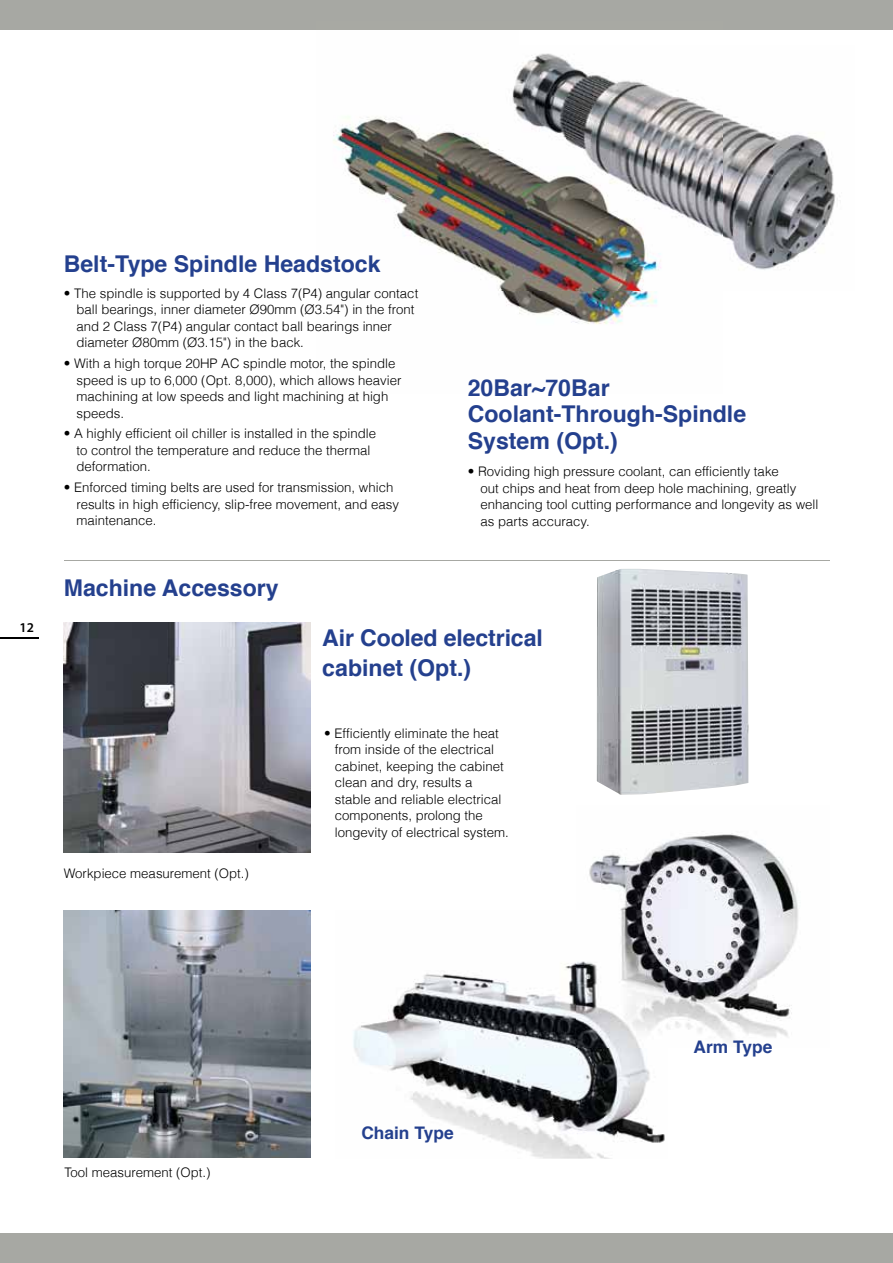
<style>
.page{position:relative;width:893px;height:1263px;background:#fff}
.page>*{position:absolute;margin:0;border:0;box-sizing:border-box;transform-origin:0 0}
.t1{font:700 23.1px/26.7px "Helvetica";color:#24408e}
.t2{font:700 17.4px "Helvetica";color:#24408e}
.t3{font:600 13.5px "Myriad Pro";color:#000}
.t4{font:300 13.2px/16.5px "Helvetica";color:#000}
</style>
<div class="page">
<div style="left:0;top:0;width:893px;height:30px;background:#a7a8a3"></div>
<div style="left:0;top:1233px;width:893px;height:30px;background:#a7a8a3"></div>
<hr style="left:64px;top:560px;width:765px;height:1px;background:#a7a8a3">
<img style="left:333px;top:116px;width:186px;height:192px">
<img style="left:519px;top:290px;width:139px;height:35px">
<img style="left:489px;top:53px;width:347px;height:237px">
<img style="left:64px;top:623px;width:246px;height:230px">
<img style="left:64px;top:910px;width:246px;height:247px">
<img style="left:597px;top:569px;width:151px;height:226px">
<img style="left:589px;top:833px;width:209px;height:209px">
<img style="left:353px;top:963px;width:312px;height:195px">
<img style="left:576px;top:910px;width:92px;height:137px">
<hr style="left:0;top:637px;width:38px;height:1px;background:#000">
<p class="t3" style="left:20px;top:619px;width:16px">12</p>
<h1 class="t1" style="left:64px;top:250px;width:318px">Belt-Type Spindle Headstock</h1>
<p class="t4" style="left:77px;top:285px;width:343px;text-indent:-13px">• The spindle is supported by 4 Class 7(P4) angular contact ball bearings, inner diameter Ø90mm (Ø3.54") in the front and 2 Class 7(P4) angular contact ball bearings inner diameter Ø80mm (Ø3.15") in the back.</p>
<p class="t4" style="left:77px;top:355px;width:326px;text-indent:-13px">• With a high torque 20HP AC spindle motor, the spindle speed is up to 6,000 (Opt. 8,000), which allows heavier machining at low speeds and light machining at high speeds.</p>
<p class="t4" style="left:77px;top:425px;width:301px;text-indent:-13px">• A highly efficient oil chiller is installed in the spindle to control the temperature and reduce the thermal deformation.</p>
<p class="t4" style="left:77px;top:479px;width:324px;text-indent:-13px">• Enforced timing belts are used for transmission, which results in high efficiency, slip-free movement, and easy maintenance.</p>
<h1 class="t1" style="left:64px;top:575px;width:216px">Machine Accessory</h1>
<h1 class="t1" style="left:468px;top:374px;width:280px">20Bar~70Bar<br>Coolant-Through-Spindle<br>System (Opt.)</h1>
<p class="t4" style="left:480px;top:463px;width:339px;text-indent:-13px">• Roviding high pressure coolant, can efficiently take<br>out chips and heat from deep hole machining, greatly enhancing tool cutting performance and longevity as well as parts accuracy.</p>
<h1 class="t1" style="left:322px;top:623px;width:222px;line-height:30px">Air Cooled electrical cabinet (Opt.)</h1>
<p class="t4" style="left:64px;top:865px;width:187px">Workpiece measurement (Opt.)</p>
<p class="t4" style="left:335px;top:725px;width:175px;text-indent:-11px">• Efficiently eliminate the heat from inside of the electrical cabinet, keeping the cabinet clean and dry, results a stable and reliable electrical components, prolong the longevity of electrical system.</p>
<p class="t4" style="left:65px;top:1164px;width:147px">Tool measurement (Opt.)</p>
<h2 class="t2" style="left:361px;top:1118px;width:94px">Chain Type</h2>
<h2 class="t2" style="left:694px;top:1032px;width:80px">Arm Type</h2>
</div>
